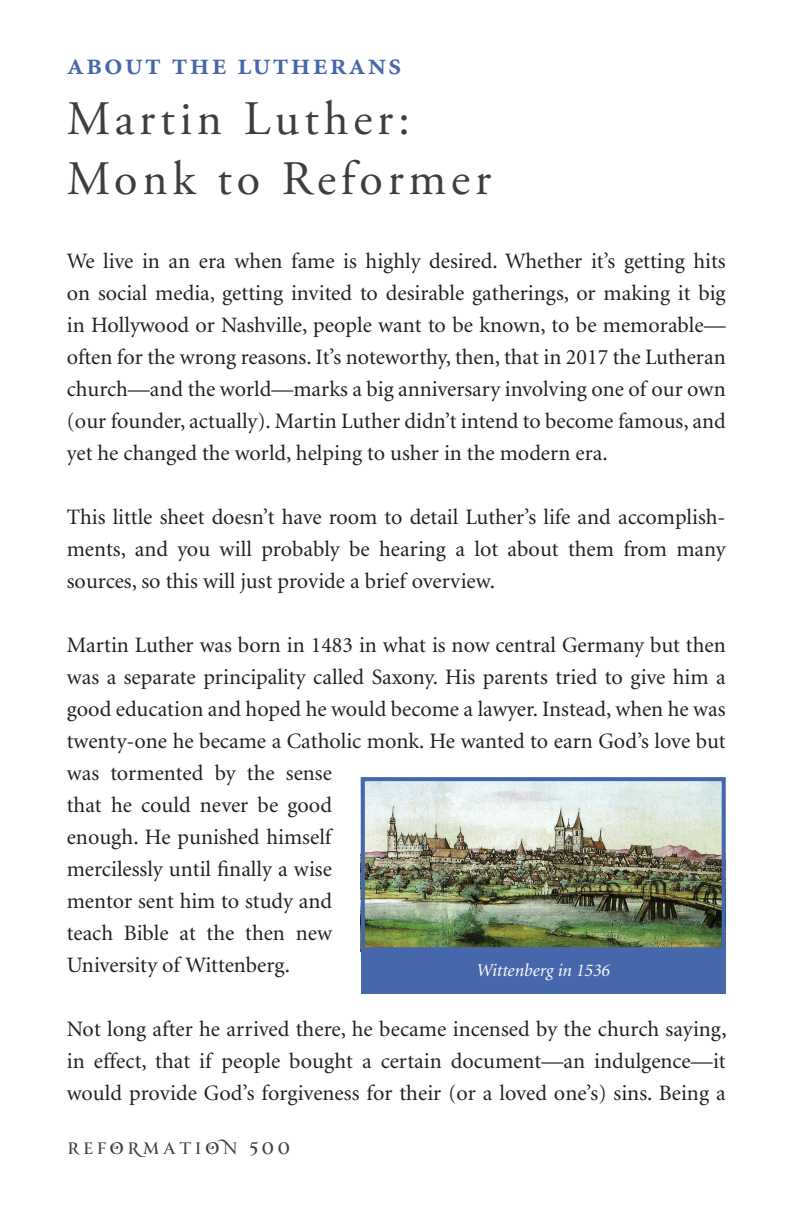
<style>
.page{position:relative;width:797px;height:1224px;background:#fff}
.page>*{position:absolute;margin:0;border:0;box-sizing:border-box;transform-origin:0 0}
.t1{font:48px/60px "Adobe Garamond Pro";letter-spacing:.1em;color:#3e3e3f}
.t2{font:32px "Minion Semibold SC";letter-spacing:.05em;color:#4667ab}
.t3{font:22px/32px "Minion";color:#231f20;text-align:justify}
.t4{font:italic 18px "Minion";color:#fff}
.t5{font:16px "PF Monumenta Pro";letter-spacing:.2em;color:#3e3e3f}
</style>
<div class="page">
<img style="left:365px;top:782px;width:355px;height:164px">
<div style="left:360px;top:777px;width:365px;height:174px;border:4px solid #4667ab"></div>
<div style="left:360px;top:948px;width:365px;height:45px;background:#4667ab"></div>
<h2 class="t2" style="left:67px;top:48px;width:336px">about the lutherans</h2>
<h1 class="t1" style="left:67px;top:91px;width:425px">Martin Luther:<br>Monk to Reformer</h1>
<p class="t3" style="left:67px;top:245px;width:660px">We live in an era when fame is highly desired. Whether it’s getting hits on social media, getting invited to desirable gatherings, or making it big in Hollywood or Nashville, people want to be known, to be memorable— often for the wrong reasons. It’s noteworthy, then, that in 2017 the Lutheran church—and the world—marks a big anniversary involving one of our own (our founder, actually). Martin Luther didn’t intend to become famous, and yet he changed the world, helping to usher in the modern era.</p>
<p class="t3" style="left:67px;top:501px;width:660px">This little sheet doesn’t have room to detail Luther’s life and accomplish&shy;ments, and you will probably be hearing a lot about them from many sources, so this will just provide a brief overview.</p>
<p class="t3" style="left:67px;top:629px;width:660px;text-align:left">Martin Luther was born in 1483 in what is now central Germany but then was a separate principality called Saxony. His parents tried to give him a good education and hoped he would become a lawyer. Instead, when he was twenty-one he became a Catholic monk. He wanted to earn God’s love but was tormented by the sense<br>that he could never be good<br>enough. He punished himself<br>mercilessly until finally a wise<br>mentor sent him to study and<br>teach Bible at the then new<br>University of Wittenberg.</p>
<p class="t4" style="left:476px;top:961px;width:135px">Wittenberg in 1536</p>
<p class="t3" style="left:67px;top:1013px;width:661px">Not long after he arrived there, he became incensed by the church saying, in effect, that if people bought a certain document—an indulgence—it would provide God’s forgiveness for their (or a loved one’s) sins. Being a</p>
<p class="t5" style="left:67px;top:1137px;width:224px">REFORMATION 500</p>
</div>
